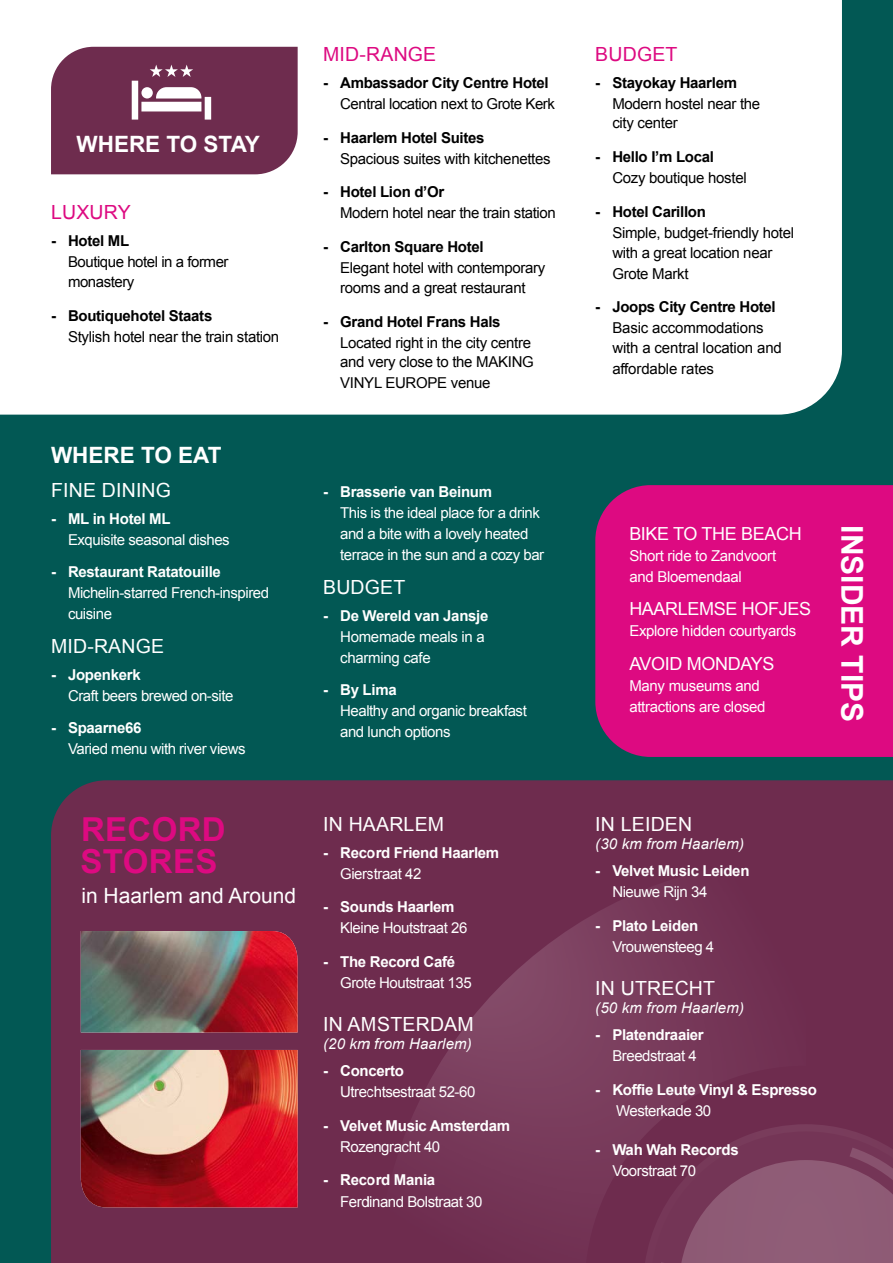
<style>
.page{position:relative;width:893px;height:1263px;background:#025854}
.page>*{position:absolute;margin:0;border:0;box-sizing:border-box;transform-origin:0 0}
.t1{font:700 33px/32.2px "Arial";letter-spacing:.01em;color:#dd0a81}
.t2{font:700 30px "Arial";color:#fff}
.t3{font:700 22.5px "Arial";color:#fff}
.t4{font:21px "Arial";color:#fff}
.t5{font:19.5px "Arial";letter-spacing:.01em;color:#fff}
.t6{font:19.5px "Arial";letter-spacing:.01em;color:#dd0a81}
.t7{font:18px "Arial";letter-spacing:-.02em;color:#fff}
.t8{font:15px/21px "Arial";letter-spacing:-.03em;color:#fff}
.t9{font:15px/19.5px "Arial";letter-spacing:-.02em;color:#000}
.t10{font:700 15px "Arial";letter-spacing:-.02em;color:#fff}
.t11{font:700 15px "Arial";letter-spacing:-.02em;color:#000}
.t12{font:italic 15px "Arial";letter-spacing:.01em;color:#fff}
</style>
<div class="page">
<div style="left:0;top:0;width:842px;height:415px;background:#fff"></div>
<div style="left:51px;top:780px;width:842px;height:483px;background:#6e2c4e"></div>
<div style="left:595px;top:485px;width:298px;height:272px;background:#dd0a81"></div>
<svg style="left:51px;top:47px;width:247px;height:127px"></svg>
<div style="left:369px;top:849px;width:524px;height:414px;background:#6e2c4e"></div>
<img style="left:378px;top:858px;width:428px;height:405px">
<svg style="left:645px;top:1124px;width:248px;height:139px"></svg>
<img style="left:81px;top:931px;width:217px;height:276px">
<h3 class="t3" style="left:77px;top:130px;width:185px">WHERE TO STAY</h3>
<h3 class="t6" style="left:51px;top:200px;width:81px">LUXURY</h3>
<p class="t11" style="left:51px;top:232px;width:80px">- Hotel ML</p>
<p class="t9" style="left:68px;top:252px;width:162px">Boutique hotel in a former monastery</p>
<p class="t11" style="left:51px;top:306px;width:163px">- Boutiquehotel Staats</p>
<p class="t9" style="left:68px;top:327px;width:213px">Stylish hotel near the train station</p>
<h3 class="t3" style="left:51px;top:442px;width:172px">WHERE TO EAT</h3>
<h3 class="t5" style="left:51px;top:477px;width:122px">FINE DINING</h3>
<p class="t10" style="left:51px;top:509px;width:121px">- ML in Hotel ML</p>
<p class="t8" style="left:68px;top:529px;width:163px">Exquisite seasonal dishes</p>
<p class="t10" style="left:51px;top:563px;width:171px">- Restaurant Ratatouille</p>
<p class="t8" style="left:68px;top:582px;width:203px">Michelin-starred French-inspired cuisine</p>
<h3 class="t5" style="left:51px;top:633px;width:115px">MID-RANGE</h3>
<p class="t10" style="left:51px;top:665px;width:91px">- Jopenkerk</p>
<p class="t8" style="left:68px;top:685px;width:167px">Craft beers brewed on-site</p>
<p class="t10" style="left:51px;top:719px;width:92px">- Spaarne66</p>
<p class="t8" style="left:68px;top:738px;width:179px">Varied menu with river views</p>
<h1 class="t1" style="left:81px;top:814px;width:147px">RECORD<br>STORES</h1>
<h3 class="t4" style="left:81px;top:882px;width:216px">in Haarlem and Around</h3>
<h3 class="t6" style="left:323px;top:41px;width:115px">MID-RANGE</h3>
<p class="t11" style="left:323px;top:74px;width:227px">- Ambassador City Centre Hotel</p>
<p class="t9" style="left:340px;top:94px;width:216px">Central location next to Grote Kerk</p>
<p class="t11" style="left:323px;top:128px;width:163px">- Haarlem Hotel Suites</p>
<p class="t9" style="left:340px;top:149px;width:212px">Spacious suites with kitchenettes</p>
<p class="t11" style="left:323px;top:183px;width:123px">- Hotel Lion d’Or</p>
<p class="t9" style="left:340px;top:204px;width:217px">Modern hotel near the train station</p>
<p class="t11" style="left:323px;top:238px;width:162px">- Carlton Square Hotel</p>
<p class="t9" style="left:340px;top:258px;width:207px">Elegant hotel with contemporary rooms and a great restaurant</p>
<p class="t11" style="left:323px;top:312px;width:179px">- Grand Hotel Frans Hals</p>
<p class="t9" style="left:340px;top:333px;width:195px">Located right in the city centre and very close to the MAKING</p>
<p class="t9" style="left:340px;top:373px;width:152px">VINYL EUROPE venue</p>
<p class="t10" style="left:323px;top:482px;width:170px">- Brasserie van Beinum</p>
<p class="t8" style="left:340px;top:502px;width:206px">This is the ideal place for a drink and a bite with a lovely heated terrace in the sun and a cozy bar</p>
<h3 class="t5" style="left:323px;top:574px;width:84px">BUDGET</h3>
<p class="t10" style="left:323px;top:606px;width:167px">- De Wereld van Jansje</p>
<p class="t8" style="left:340px;top:626px;width:146px">Homemade meals in a charming cafe</p>
<p class="t10" style="left:323px;top:680px;width:75px">- By Lima</p>
<p class="t8" style="left:340px;top:700px;width:188px">Healthy and organic breakfast and lunch options</p>
<h3 class="t5" style="left:323px;top:811px;width:122px">IN HAARLEM</h3>
<p class="t10" style="left:323px;top:843px;width:178px">- Record Friend Haarlem</p>
<p class="t8" style="left:340px;top:863px;width:83px">Gierstraat 42</p>
<p class="t10" style="left:323px;top:898px;width:133px">- Sounds Haarlem</p>
<p class="t8" style="left:340px;top:918px;width:129px">Kleine Houtstraat 26</p>
<p class="t10" style="left:323px;top:953px;width:133px">- The Record Café</p>
<p class="t8" style="left:340px;top:972px;width:133px">Grote Houtstraat 135</p>
<h3 class="t5" style="left:323px;top:1011px;width:152px">IN AMSTERDAM</h3>
<p class="t12" style="left:323px;top:1034px;width:150px">(20 km from Haarlem)</p>
<p class="t10" style="left:323px;top:1062px;width:82px">- Concerto</p>
<p class="t8" style="left:340px;top:1081px;width:137px">Utrechtsestraat 52-60</p>
<p class="t10" style="left:323px;top:1116px;width:188px">- Velvet Music Amsterdam</p>
<p class="t8" style="left:340px;top:1136px;width:102px">Rozengracht 40</p>
<p class="t10" style="left:323px;top:1171px;width:114px">- Record Mania</p>
<p class="t8" style="left:340px;top:1191px;width:144px">Ferdinand Bolstraat 30</p>
<h3 class="t6" style="left:595px;top:41px;width:84px">BUDGET</h3>
<p class="t11" style="left:595px;top:74px;width:143px">- Stayokay Haarlem</p>
<p class="t9" style="left:612px;top:94px;width:149px">Modern hostel near the city center</p>
<p class="t11" style="left:595px;top:148px;width:120px">- Hello I’m Local</p>
<p class="t9" style="left:612px;top:168px;width:136px">Cozy boutique hostel</p>
<p class="t11" style="left:595px;top:203px;width:112px">- Hotel Carillon</p>
<p class="t9" style="left:612px;top:223px;width:183px">Simple, budget-friendly hotel with a great location near</p>
<p class="t9" style="left:612px;top:264px;width:78px">Grote Markt</p>
<p class="t11" style="left:595px;top:298px;width:182px">- Joops City Centre Hotel</p>
<p class="t9" style="left:612px;top:318px;width:171px">Basic accommodations with a central location and</p>
<p class="t9" style="left:612px;top:359px;width:103px">affordable rates</p>
<p class="t7" style="left:629px;top:522px;width:174px">BIKE TO THE BEACH</p>
<p class="t8" style="left:629px;top:545px;width:148px">Short ride to Zandvoort and Bloemendaal</p>
<p class="t7" style="left:629px;top:597px;width:183px">HAARLEMSE HOFJES</p>
<p class="t8" style="left:629px;top:621px;width:169px">Explore hidden courtyards</p>
<p class="t7" style="left:629px;top:652px;width:147px">AVOID MONDAYS</p>
<p class="t8" style="left:629px;top:676px;width:138px">Many museums and attractions are closed</p>
<h2 class="t2" style="left:870px;top:525px;width:198px;rotate:90deg">INSIDER TIPS</h2>
<h3 class="t5" style="left:595px;top:812px;width:98px">IN LEIDEN</h3>
<p class="t12" style="left:595px;top:834px;width:150px">(30 km from Haarlem)</p>
<p class="t10" style="left:595px;top:862px;width:156px">- Velvet Music Leiden</p>
<p class="t8" style="left:612px;top:882px;width:97px">Nieuwe Rijn 34</p>
<p class="t10" style="left:595px;top:917px;width:104px">- Plato Leiden</p>
<p class="t8" style="left:612px;top:936px;width:103px">Vrouwensteeg 4</p>
<h3 class="t5" style="left:595px;top:975px;width:121px">IN UTRECHT</h3>
<p class="t12" style="left:595px;top:998px;width:150px">(50 km from Haarlem)</p>
<p class="t10" style="left:595px;top:1026px;width:110px">- Platendraaier</p>
<p class="t8" style="left:612px;top:1045px;width:86px">Breedstraat 4</p>
<p class="t10" style="left:595px;top:1080px;width:223px">- Koffie Leute Vinyl &amp; Espresso</p>
<p class="t8" style="left:616px;top:1100px;width:97px">Westerkade 30</p>
<p class="t10" style="left:595px;top:1141px;width:145px">- Wah Wah Records</p>
<p class="t8" style="left:612px;top:1161px;width:85px">Voorstraat 70</p>
</div>
